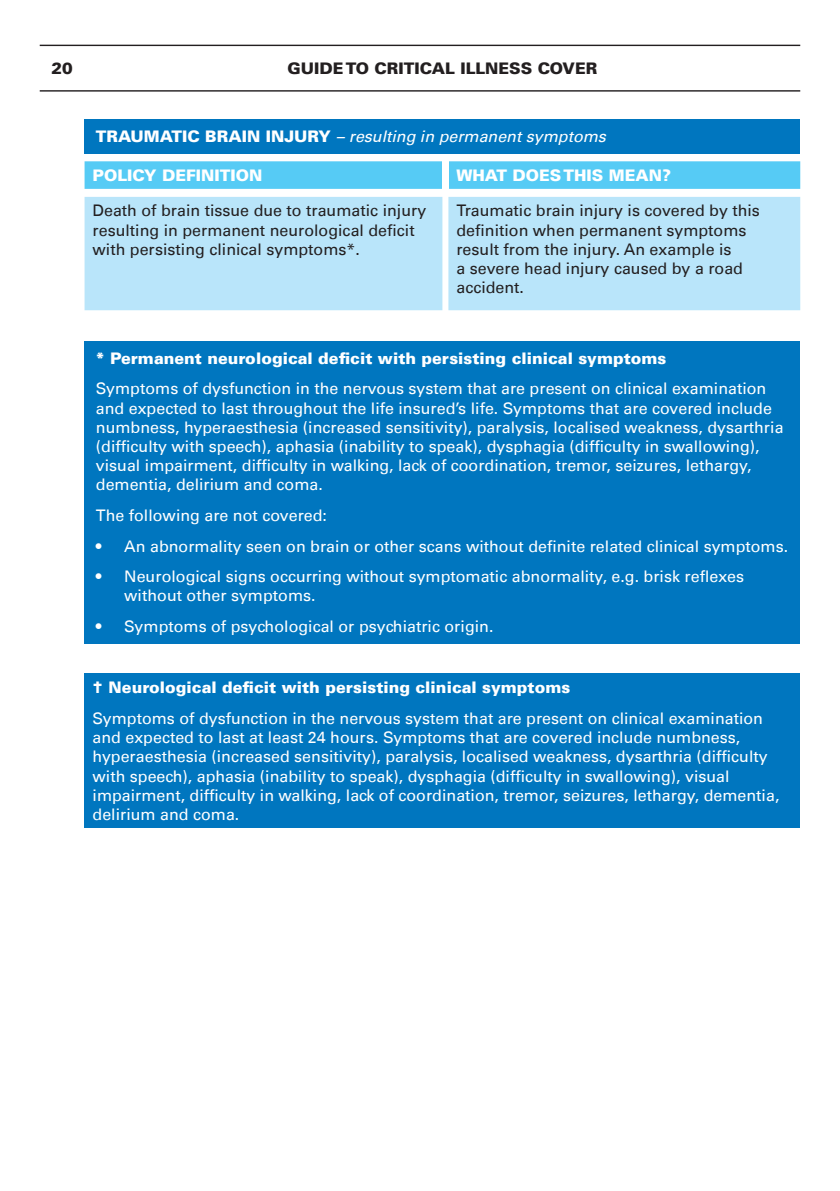
<style>
.page{position:relative;width:840px;height:1191px;background:#fff}
.page>*{position:absolute;margin:0;border:0;box-sizing:border-box;transform-origin:0 0}
.Body_Text{font:16px/19.2px "Univers LT";color:#fff}
.Body_Text-2{font:16px/19.2px "Univers LT";color:#231f20}
.Body_Text-3{font:900 16px "Univers LT";color:#fff}
.Body_Text-4{font:italic 16px "Univers LT";color:#fff}
.t1{font:900 16px "Univers LT";color:#231f20}
.s1{font-weight:900;font-style:normal}
</style>
<div class="page">
<hr style="left:40px;top:45px;width:759px;height:1px;background:#231f20">
<hr style="left:40px;top:90px;width:759px;height:2px;background:#231f20">
<div style="left:84px;top:119px;width:715px;height:34px;background:#0076bf"></div>
<svg style="left:84px;top:161px;width:715px;height:28px;background:#59cbf5"></svg>
<div style="left:442px;top:161px;width:6px;height:28px;background:#fff"></div>
<div style="left:84px;top:197px;width:715px;height:113px;background:#b9e5fa"></div>
<div style="left:84px;top:341px;width:715px;height:302px;background:#0076bf"></div>
<div style="left:84px;top:674px;width:715px;height:154px;background:#0076bf"></div>
<p class="t1" style="left:51px;top:58px;width:23px">20</p>
<p class="t1" style="left:287px;top:58px;width:311px">GUIDE TO CRITICAL ILLNESS COVER</p>
<p class="Body_Text-4" style="left:96px;top:127px;width:511px"><span class="s1">TRAUMATIC BRAIN INJURY</span> – resulting in permanent symptoms</p>
<p class="Body_Text-3" style="left:92px;top:165px;width:171px">POLICY DEFINITION</p>
<p class="Body_Text-3" style="left:456px;top:165px;width:216px">WHAT DOES THIS MEAN?</p>
<p class="Body_Text-2" style="left:92px;top:201px;width:335px">Death of brain tissue due to traumatic injury resulting in permanent neurological deficit with persisting clinical symptoms*.</p>
<p class="Body_Text-2" style="left:456px;top:201px;width:305px">Traumatic brain injury is covered by this definition when permanent symptoms result from the injury. An example is<br>a severe head injury caused by a road accident.</p>
<p class="Body_Text-3" style="left:96px;top:348px;width:571px">* Permanent neurological deficit with persisting clinical symptoms</p>
<p class="Body_Text" style="left:96px;top:379px;width:688px">Symptoms of dysfunction in the nervous system that are present on clinical examination and expected to last throughout the life insured’s life. Symptoms that are covered include numbness, hyperaesthesia (increased sensitivity), paralysis, localised weakness, dysarthria (difficulty with speech), aphasia (inability to speak), dysphagia (difficulty in swallowing), visual impairment, difficulty in walking, lack of coordination, tremor, seizures, lethargy, dementia, delirium and coma.</p>
<p class="Body_Text" style="left:96px;top:506px;width:232px">The following are not covered:</p>
<p class="Body_Text" style="left:96px;top:536px;width:693px">• An abnormality seen on brain or other scans without definite related clinical symptoms.</p>
<p class="Body_Text" style="left:124px;top:567px;width:621px;text-indent:-28px">• Neurological signs occurring without symptomatic abnormality, e.g. brisk reflexes without other symptoms.</p>
<p class="Body_Text" style="left:96px;top:616px;width:399px">• Symptoms of psychological or psychiatric origin.</p>
<p class="Body_Text-3" style="left:92px;top:677px;width:479px">† Neurological deficit with persisting clinical symptoms</p>
<p class="Body_Text" style="left:92px;top:709px;width:688px">Symptoms of dysfunction in the nervous system that are present on clinical examination and expected to last at least 24 hours. Symptoms that are covered include numbness, hyperaesthesia (increased sensitivity), paralysis, localised weakness, dysarthria (difficulty with speech), aphasia (inability to speak), dysphagia (difficulty in swallowing), visual impairment, difficulty in walking, lack of coordination, tremor, seizures, lethargy, dementia, delirium and coma.</p>
</div>
